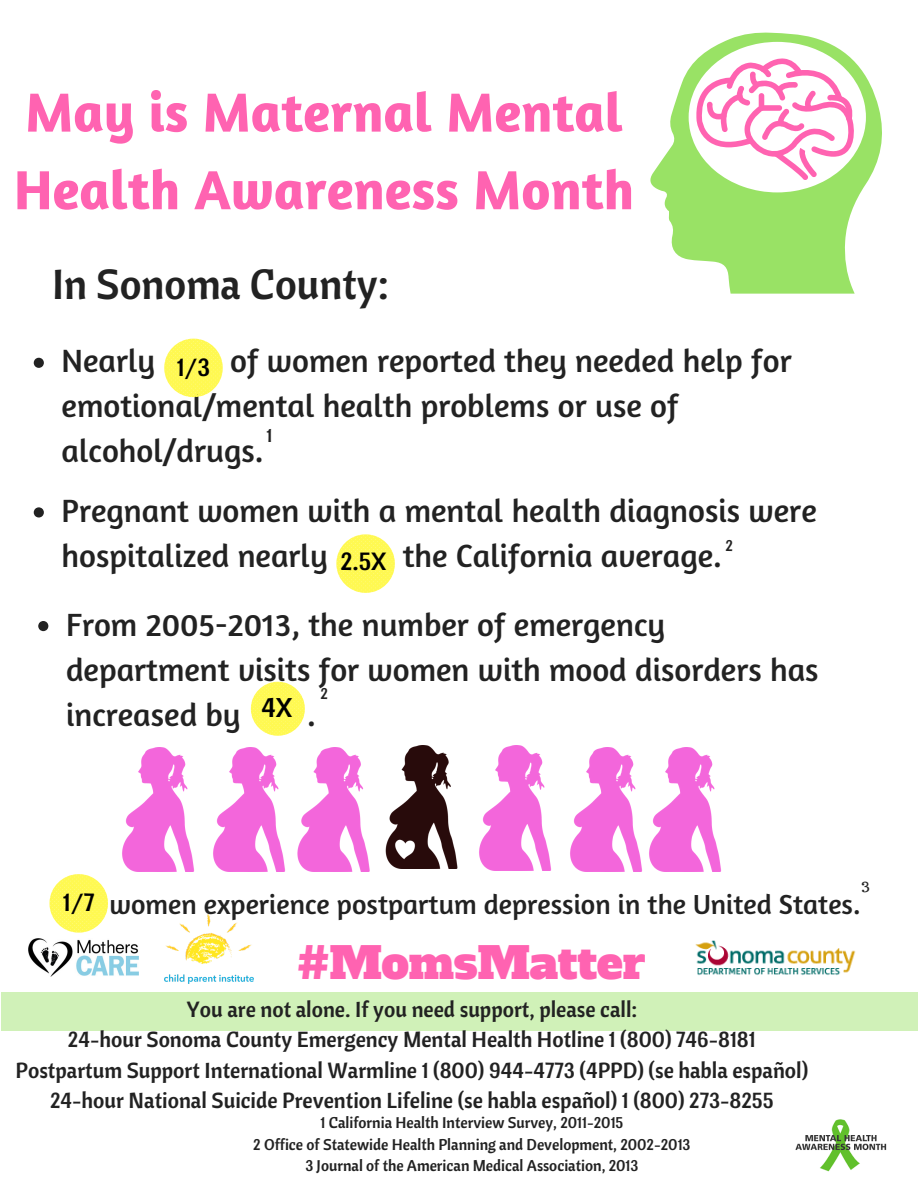
<style>
.page{position:relative;width:918px;height:1188px;background:#fff}
.page>*{position:absolute;margin:0;border:0;box-sizing:border-box;transform-origin:0 0}
.t1{font:700 55.95px/77.7px "Amaranth";color:#ff63b1}
.t2{font:43.65px "Alfa Slab One";color:#ff63b1}
.t3{font:42px "Cantora One";color:#222}
.t4{font:32.7px/45px "Amaranth";color:#222}
.t5{font:28.05px "Amaranth";color:#222}
.t6{font:27px "Cantora One";color:#000}
.t7{font:24.9px "Cantora One";color:#000}
.t8{font:21.75px/30.3px "Cantora One";color:#222;text-align:center}
.t9{font:18.75px "Cantora One";color:#222}
.t10{font:15.6px/21.3px "Cantora One";color:#222;text-align:center}
.t11{font:15.6px "Trocchi";color:#222}
</style>
<div class="page">
<svg style="left:34px;top:358px;width:10px;height:10px"></svg>
<svg style="left:251px;top:682px;width:54px;height:54px"></svg>
<svg style="left:38px;top:621px;width:10px;height:10px"></svg>
<svg style="left:49px;top:874px;width:59px;height:59px"></svg>
<svg style="left:34px;top:507px;width:10px;height:11px"></svg>
<svg style="left:336px;top:534px;width:59px;height:59px"></svg>
<svg style="left:164px;top:339px;width:59px;height:58px"></svg>
<svg style="left:650px;top:33px;width:232px;height:261px;fill:#99e265"></svg>
<svg style="left:689px;top:42px;width:177px;height:150px"></svg>
<img style="left:695px;top:940px;width:161px;height:35px">
<div style="left:1px;top:992px;width:917px;height:38px;background:#d0f1b8"></div>
<img style="left:164px;top:913px;width:89px;height:70px">
<img style="left:28px;top:938px;width:110px;height:38px">
<img style="left:122px;top:747px;width:164px;height:125px">
<img style="left:297px;top:771px;width:73px;height:101px">
<img style="left:486px;top:747px;width:152px;height:125px">
<img style="left:314px;top:746px;width:216px;height:122px">
<img style="left:638px;top:747px;width:84px;height:125px">
<img style="left:795px;top:1119px;width:92px;height:53px">
<h1 class="t1" style="left:14px;top:72px;width:622px">May is Maternal Mental<br>Health Awareness Month</h1>
<p class="t3" style="left:52px;top:257px;width:338px">In Sonoma County:</p>
<p class="t4" style="left:62px;top:338px;width:95px">Nearly</p>
<p class="t4" style="left:62px;top:338px;width:732px;text-indent:169px">of women reported they needed help for emotional/mental health problems or use of alcohol/drugs.</p>
<p class="t7" style="left:177px;top:351px;width:35px">1/3</p>
<p class="t9" style="left:266px;top:423px;width:7px">1</p>
<p class="t4" style="left:62px;top:487px;width:757px">Pregnant women with a mental health diagnosis were hospitalized nearly <sub>2.5X</sub> the California average.</p>
<p class="t10" style="left:725px;top:535px;width:9px">2</p>
<p class="t4" style="left:66px;top:601px;width:754px">From 2005-2013, the number of emergency department visits for women with mood disorders has increased by</p>
<p class="t10" style="left:320px;top:682px;width:9px">2</p>
<p class="t6" style="left:261px;top:690px;width:33px">4X</p>
<p class="t4" style="left:307px;top:691px;width:10px">.</p>
<p class="t7" style="left:63px;top:886px;width:33px">1/7</p>
<p class="t11" style="left:861px;top:874px;width:10px">3</p>
<p class="t5" style="left:109px;top:886px;width:753px">women experience postpartum depression in the United States.</p>
<h2 class="t2" style="left:298px;top:934px;width:349px">#MomsMatter</h2>
<p class="t8" style="left:16px;top:994px;width:794px">You are not alone. If you need support, please call:<br>24-hour Sonoma County Emergency Mental Health Hotline 1 (800) 746-8181<br>Postpartum Support International Warmline 1 (800) 944-4773 (4PPD) (se habla español)<br>24-hour National Suicide Prevention Lifeline (se habla español) 1 (800) 273-8255</p>
<p class="t10" style="left:253px;top:1112px;width:439px">1 California Health Interview Survey, 2011-2015<br>2 Office of Statewide Health Planning and Development, 2002-2013<br>3 Journal of the American Medical Association, 2013</p>
</div>
